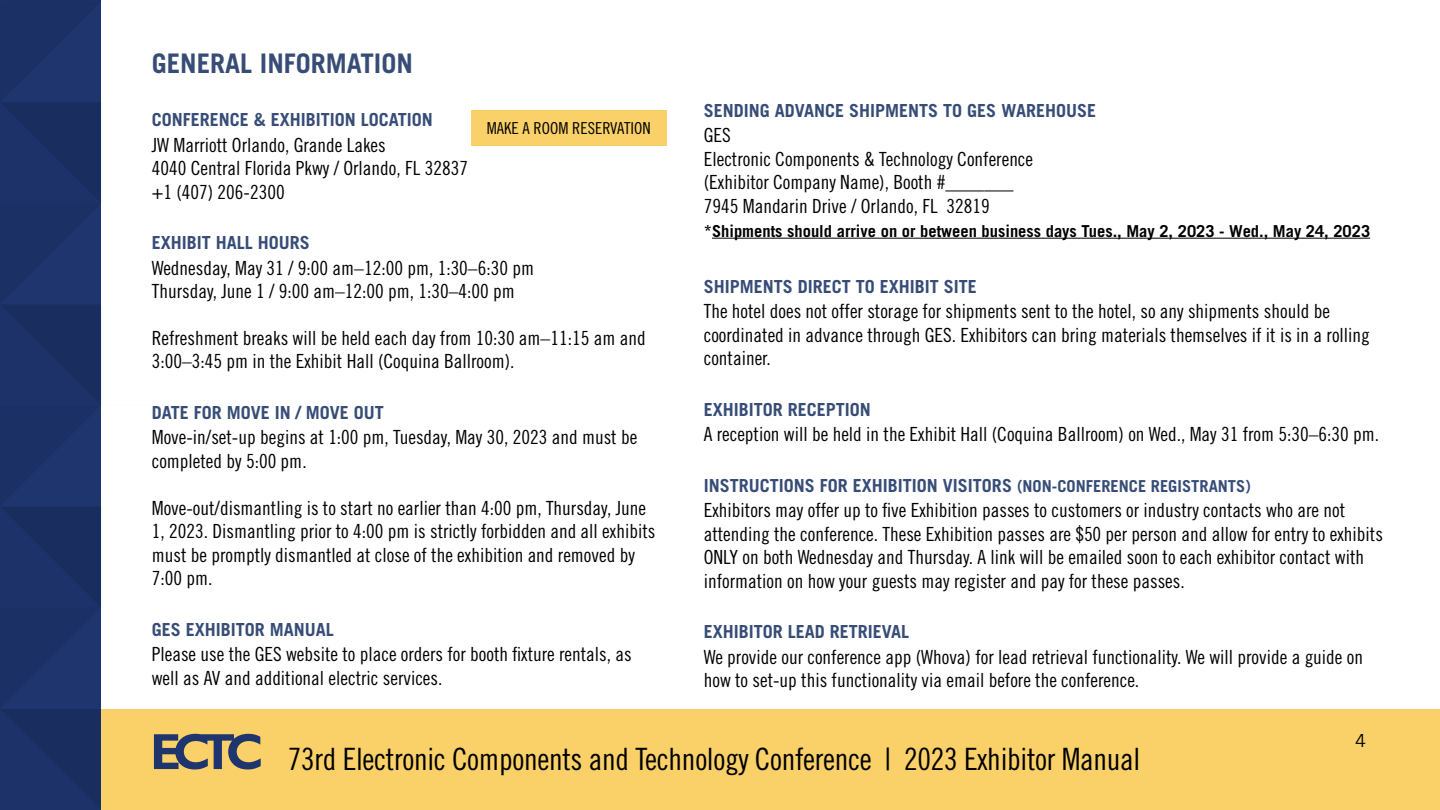
<style>
.page{position:relative;width:1440px;height:810px;background:#fff}
.page>*{position:absolute;margin:0;border:0;box-sizing:border-box;transform-origin:0 0}
.t1{font:30.75px "Trade Gothic LT Std Cn 18";letter-spacing:-.01em;color:#000}
.t2{font:700 27px "Trade Gothic LT Std";color:#374d77}
.t3{font:19.5px/23.4px "Trade Gothic LT Std Cn 18";color:#000}
.t4{font:700 18px "Trade Gothic LT Std";color:#374d77}
.t5{font:18px "Trade Gothic LT Std";color:#000}
.t6{font:700 16.5px "Trade Gothic LT Std";color:#000}
.t7{font:16.5px "Trade Gothic LT Std Cn 18";color:#000}
.s1{font-size:16.5px}
</style>
<div class="page">
<div style="left:101px;top:709px;width:1339px;height:101px;background:#fad168"></div>
<svg style="left:101px;top:709px;width:160px;height:101px"></svg>
<div style="left:0;top:0;width:101px;height:810px;background:#1c3167"></div>
<hr style="left:712px;top:238px;width:658px;height:1px;background:#000">
<div style="left:471px;top:110px;width:195px;height:36px;background:#fad168"></div>
<h2 class="t2" style="left:152px;top:47px;width:263px">GENERAL INFORMATION</h2>
<p class="t4" style="left:152px;top:109px;width:283px">CONFERENCE &amp; EXHIBITION LOCATION</p>
<p class="t3" style="left:152px;top:133px;width:318px">JW Marriott Orlando, Grande Lakes<br>4040 Central Florida Pkwy / Orlando, FL 32837 +1 (407) 206-2300</p>
<p class="t4" style="left:152px;top:232px;width:160px">EXHIBIT HALL HOURS</p>
<p class="t3" style="left:152px;top:256px;width:384px">Wednesday, May 31 / 9:00 am–12:00 pm, 1:30–6:30 pm<br>Thursday, June 1 / 9:00 am–12:00 pm, 1:30–4:00 pm</p>
<p class="t3" style="left:152px;top:326px;width:495px">Refreshment breaks will be held each day from 10:30 am–11:15 am and<br>3:00–3:45 pm in the Exhibit Hall (Coquina Ballroom).</p>
<p class="t4" style="left:152px;top:401px;width:234px">DATE FOR MOVE IN / MOVE OUT</p>
<p class="t3" style="left:152px;top:425px;width:487px">Move-in/set-up begins at 1:00 pm, Tuesday, May 30, 2023 and must be completed by 5:00 pm.</p>
<p class="t3" style="left:152px;top:496px;width:505px">Move-out/dismantling is to start no earlier than 4:00 pm, Thursday, June 1, 2023. Dismantling prior to 4:00 pm is strictly forbidden and all exhibits must be promptly dismantled at close of the exhibition and removed by 7:00 pm.</p>
<p class="t4" style="left:152px;top:618px;width:184px">GES EXHIBITOR MANUAL</p>
<p class="t3" style="left:152px;top:642px;width:481px">Please use the GES website to place orders for booth fixture rentals, as well as AV and additional electric services.</p>
<p class="t7" style="left:487px;top:119px;width:165px">MAKE A ROOM RESERVATION</p>
<p class="t4" style="left:704px;top:99px;width:394px">SENDING ADVANCE SHIPMENTS TO GES WAREHOUSE</p>
<p class="t3" style="left:704px;top:123px;width:331px">GES<br>Electronic Components &amp; Technology Conference (Exhibitor Company Name), Booth #_______ 7945 Mandarin Drive / Orlando, FL 32819</p>
<p class="t6" style="left:704px;top:221px;width:668px">*Shipments should arrive on or between business days Tues., May 2, 2023 - Wed., May 24, 2023</p>
<p class="t4" style="left:704px;top:275px;width:275px">SHIPMENTS DIRECT TO EXHIBIT SITE</p>
<p class="t3" style="left:704px;top:300px;width:667px">The hotel does not offer storage for shipments sent to the hotel, so any shipments should be coordinated in advance through GES. Exhibitors can bring materials themselves if it is in a rolling container.</p>
<p class="t4" style="left:704px;top:398px;width:169px">EXHIBITOR RECEPTION</p>
<p class="t3" style="left:704px;top:422px;width:677px">A reception will be held in the Exhibit Hall (Coquina Ballroom) on Wed., May 31 from 5:30–6:30 pm.</p>
<p class="t4" style="left:704px;top:474px;width:548px">INSTRUCTIONS FOR EXHIBITION VISITORS <span class="s1">(NON-CONFERENCE REGISTRANTS)</span></p>
<p class="t3" style="left:704px;top:498px;width:680px">Exhibitors may offer up to five Exhibition passes to customers or industry contacts who are not attending the conference. These Exhibition passes are $50 per person and allow for entry to exhibits ONLY on both Wednesday and Thursday. A link will be emailed soon to each exhibitor contact with information on how your guests may register and pay for these passes.</p>
<p class="t4" style="left:704px;top:620px;width:207px">EXHIBITOR LEAD RETRIEVAL</p>
<p class="t3" style="left:704px;top:645px;width:661px">We provide our conference app (Whova) for lead retrieval functionality. We will provide a guide on how to set-up this functionality via email before the conference.</p>
<h1 class="t1" style="left:288px;top:740px;width:854px">73rd Electronic Components and Technology Conference | 2023 Exhibitor Manual</h1>
<p class="t5" style="left:1355px;top:730px;width:12px">4</p>
</div>
